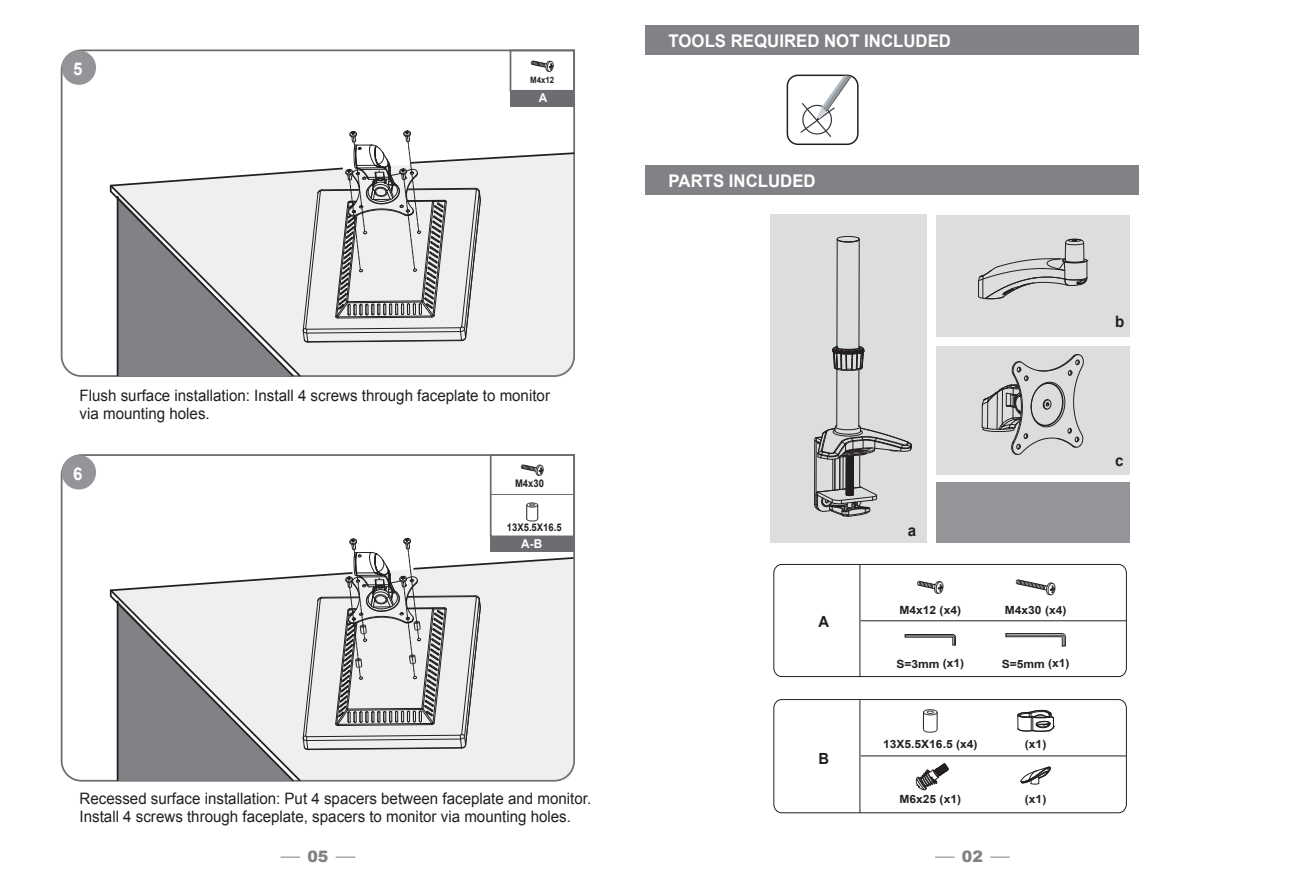
<style>
.page{position:relative;width:1290px;height:893px;background:#fff}
.page>*{position:absolute;margin:0;border:0;box-sizing:border-box;transform-origin:0 0}
.t1{font:700 17.5px "Arial";color:#fff;scale:.96 1}
.t2{font:15.75px/17.5px "Arial";color:#231f20;scale:.96 1}
.t3{font:900 15.75px "Arial";color:#808285}
.t4{font:700 15.75px "Arial";color:#231f20;scale:.96 1}
.t5{font:700 15.4px "Arial";color:#231f20;scale:.96 1}
.t6{font:700 12.25px "Arial";color:#fff;scale:.96 1}
.t7{font:700 11.38px "Arial";color:#231f20;scale:1.07 1}
.t8{font:700 10.5px "Arial";color:#231f20;scale:.9 1}
.t9{font:700 8.75px "Arial";color:#231f20;scale:.9 1}
</style>
<div class="page">
<div style="left:645px;top:25px;width:493px;height:30px;background:#808285"></div>
<div style="left:645px;top:165px;width:493px;height:30px;background:#808285"></div>
<div style="left:786px;top:75px;width:72px;height:70px;border:1px solid #231f20;border-radius:11px"></div>
<svg style="left:799px;top:76px;width:52px;height:61px"></svg>
<svg style="left:60px;top:454px;width:515px;height:328px"></svg>
<div style="left:62px;top:455px;width:34px;height:34px;background:#939598;border-radius:50%"></div>
<div style="left:770px;top:214px;width:157px;height:329px;background:#dcdddf"></div>
<div style="left:936px;top:216px;width:193px;height:121px;background:#dcdddf"></div>
<div style="left:936px;top:346px;width:193px;height:128px;background:#dcdddf"></div>
<div style="left:936px;top:482px;width:193px;height:61px;background:#939598"></div>
<hr style="left:836px;top:239px;width:1px;height:188px;background:#231f20">
<hr style="left:859px;top:240px;width:1px;height:108px;background:#231f20">
<hr style="left:858px;top:369px;width:1px;height:58px;background:#231f20">
<svg style="left:836px;top:236px;width:24px;height:7px"></svg>
<svg style="left:814px;top:425px;width:98px;height:92px"></svg>
<hr style="left:832px;top:459px;width:1px;height:31px;background:#231f20">
<hr style="left:843px;top:457px;width:1px;height:32px;background:#231f20">
<hr style="left:834px;top:459px;width:1px;height:31px;background:#231f20">
<hr style="left:839px;top:457px;width:1px;height:32px;background:#231f20">
<svg style="left:280px;top:857px;width:20px;height:1px"></svg>
<svg style="left:336px;top:857px;width:19px;height:1px"></svg>
<svg style="left:935px;top:857px;width:19px;height:1px"></svg>
<svg style="left:990px;top:857px;width:20px;height:1px"></svg>
<svg style="left:832px;top:312px;width:32px;height:59px"></svg>
<svg style="left:60px;top:49px;width:515px;height:328px"></svg>
<div style="left:62px;top:50px;width:34px;height:35px;background:#939598;border-radius:50%"></div>
<svg style="left:978px;top:239px;width:110px;height:60px"></svg>
<svg style="left:981px;top:354px;width:103px;height:101px"></svg>
<svg style="left:1020px;top:766px;width:31px;height:19px"></svg>
<svg style="left:108px;top:130px;width:467px;height:247px"></svg>
<svg style="left:108px;top:538px;width:467px;height:244px;background:#d2d2d3"></svg>
<svg style="left:1016px;top:579px;width:39px;height:16px"></svg>
<svg style="left:917px;top:581px;width:27px;height:13px"></svg>
<svg style="left:923px;top:709px;width:15px;height:24px"></svg>
<svg style="left:904px;top:634px;width:52px;height:12px"></svg>
<svg style="left:1005px;top:633px;width:61px;height:14px"></svg>
<div style="left:773px;top:564px;width:354px;height:113px;border:1px solid #231f20;border-radius:8px"></div>
<hr style="left:861px;top:620px;width:265px;height:1px;background:#231f20">
<hr style="left:859px;top:565px;width:1px;height:112px;background:#231f20">
<div style="left:773px;top:699px;width:354px;height:114px;border:1px solid #231f20;border-radius:8px"></div>
<hr style="left:861px;top:755px;width:265px;height:1px;background:#231f20">
<hr style="left:859px;top:700px;width:1px;height:113px;background:#231f20">
<svg style="left:1017px;top:710px;width:37px;height:22px"></svg>
<div style="left:490px;top:454px;width:85px;height:83px;border:2px solid #6c6d70"></div>
<div style="left:490px;top:536px;width:83px;height:16px;background:#6c6d70"></div>
<svg style="left:521px;top:464px;width:23px;height:12px"></svg>
<svg style="left:526px;top:503px;width:12px;height:19px"></svg>
<hr style="left:491px;top:494px;width:82px;height:1px;background:#6c6d70">
<div style="left:511px;top:91px;width:63px;height:16px;background:#6c6d70"></div>
<div style="left:510px;top:50px;width:65px;height:42px;border:2px solid #6c6d70"></div>
<svg style="left:531px;top:60px;width:23px;height:12px"></svg>
<svg style="left:916px;top:763px;width:33px;height:27px"></svg>
<p class="t1" style="left:73px;top:57px;width:11px">5</p>
<p class="t9" style="left:530px;top:74px;width:28px">M4x12</p>
<p class="t6" style="left:539px;top:90px;width:10px">A</p>
<p class="t1" style="left:668px;top:30px;width:296px">TOOLS REQUIRED NOT INCLUDED</p>
<p class="t1" style="left:668px;top:169px;width:155px">PARTS INCLUDED</p>
<p class="t2" style="left:80px;top:387px;width:491px">Flush surface installation: Install 4 screws through faceplate to monitor via mounting holes.</p>
<p class="t1" style="left:73px;top:462px;width:11px">6</p>
<p class="t8" style="left:515px;top:476px;width:34px">M4x30</p>
<p class="t8" style="left:507px;top:521px;width:62px">13X5.5X16.5</p>
<p class="t6" style="left:521px;top:535px;width:23px">A-B</p>
<p class="t5" style="left:818px;top:611px;width:13px">A</p>
<p class="t5" style="left:818px;top:748px;width:13px">B</p>
<p class="t4" style="left:908px;top:520px;width:10px">a</p>
<p class="t7" style="left:899px;top:602px;width:59px">M4x12 (x4)</p>
<p class="t7" style="left:1005px;top:602px;width:59px">M4x30 (x4)</p>
<p class="t7" style="left:896px;top:656px;width:65px">S=3mm (x1)</p>
<p class="t7" style="left:1002px;top:656px;width:65px">S=5mm (x1)</p>
<p class="t7" style="left:883px;top:737px;width:90px">13X5.5X16.5 (x4)</p>
<p class="t7" style="left:1025px;top:737px;width:22px">(x1)</p>
<p class="t2" style="left:80px;top:790px;width:534px">Recessed surface installation: Put 4 spacers between faceplate and monitor.<br>Install 4 screws through faceplate, spacers to monitor via mounting holes.</p>
<p class="t7" style="left:1025px;top:792px;width:22px">(x1)</p>
<p class="t7" style="left:899px;top:792px;width:59px">M6x25 (x1)</p>
<p class="t3" style="left:307px;top:845px;width:23px">05</p>
<p class="t3" style="left:962px;top:845px;width:23px">02</p>
<p class="t4" style="left:1115px;top:311px;width:11px">b</p>
<p class="t4" style="left:1115px;top:450px;width:10px">c</p>
</div>
